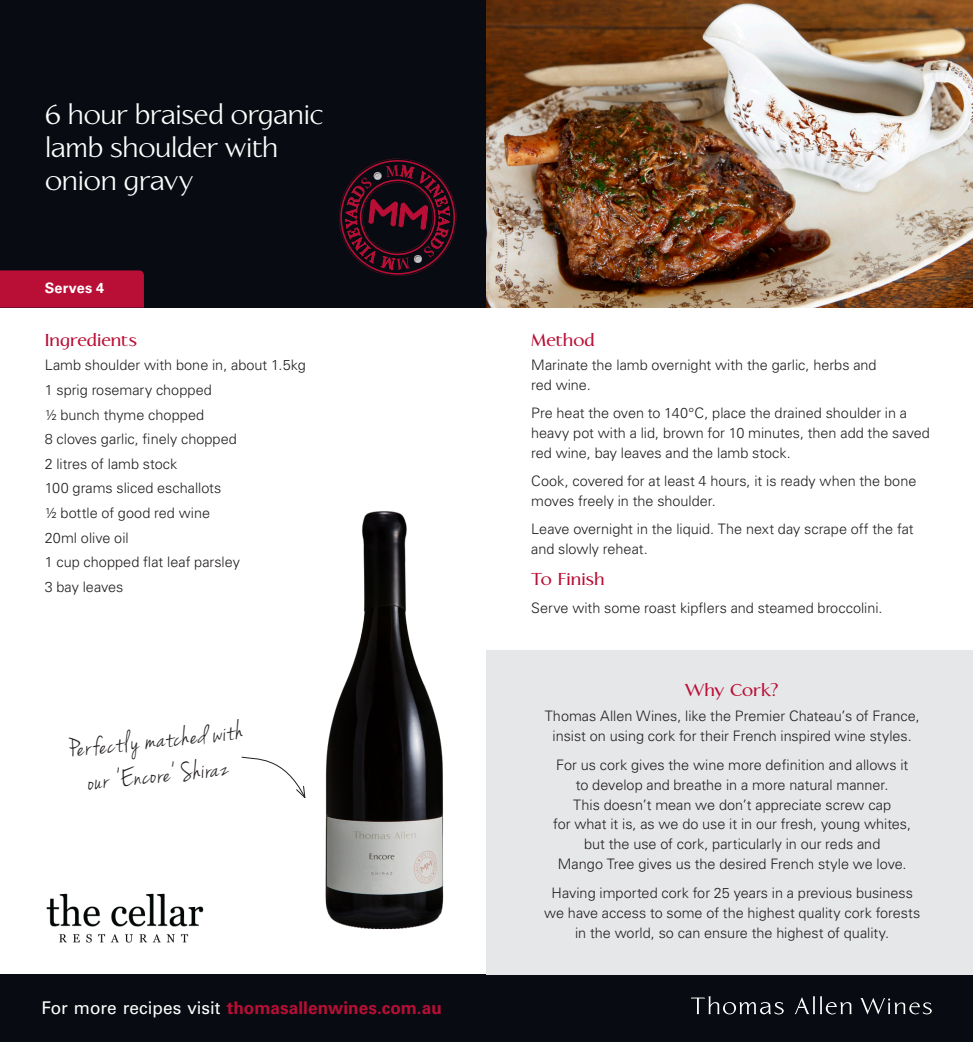
<style>
.page{position:relative;width:973px;height:1042px;background:#fff}
.page>*{position:absolute;margin:0;border:0;box-sizing:border-box;transform-origin:0 0}
.Recipe_Heading{font:28px/33.2px "Linotype Aperto";letter-spacing:-.005em;color:#fff}
.Matched{font:italic 27.12px/35px "Jenna Sue";color:#231f20;text-align:center}
.t1{font:700 17.5px "Univers";color:#b90f36}
.Sub_Headings{font:600 17.5px "Linotype Aperto";color:#b90f36}
.Body{font:600 17.5px "Linotype Aperto";color:#b90f36}
.Body-2{font:300 14.35px/19.6px "Univers";color:#231f20}
.Body-3{font:700 14.35px "Univers";letter-spacing:.015em;color:#fff}
.s1{font-weight:400;color:#fff}
</style>
<div class="page">
<div style="left:476px;top:975px;width:496px;height:67px;background:#080c12"></div>
<div style="left:0;top:0;width:486px;height:308px;background:#080c12"></div>
<div style="left:0;top:270px;width:144px;height:38px;background:#b90f36"></div>
<div style="left:0;top:975px;width:486px;height:67px;background:#080c12"></div>
<svg style="left:860px;top:998px;width:71px;height:16px"></svg>
<svg style="left:691px;top:996px;width:92px;height:18px"></svg>
<svg style="left:794px;top:996px;width:57px;height:18px"></svg>
<div style="left:486px;top:650px;width:486px;height:324px;background:#e6e7e9"></div>
<img style="left:486px;top:0;width:486px;height:308px">
<img style="left:325px;top:511px;width:119px;height:419px">
<svg style="left:241px;top:756px;width:65px;height:42px"></svg>
<img style="left:46px;top:893px;width:158px;height:50px">
<svg style="left:339px;top:158px;width:118px;height:118px"></svg>
<p class="Recipe_Heading" style="left:45px;top:98px;width:280px">6 hour braised organic lamb shoulder with onion gravy</p>
<p class="Body-3" style="left:45px;top:280px;width:61px">Serves 4</p>
<p class="Sub_Headings" style="left:45px;top:329px;width:94px">Ingredients</p>
<p class="Body-2" style="left:45px;top:355px;width:262px">Lamb shoulder with bone in, about 1.5kg</p>
<p class="Body-2" style="left:45px;top:380px;width:169px">1 sprig rosemary chopped</p>
<p class="Body-2" style="left:45px;top:405px;width:161px">½ bunch thyme chopped</p>
<p class="Body-2" style="left:45px;top:429px;width:194px">8 cloves garlic, finely chopped</p>
<p class="Body-2" style="left:45px;top:454px;width:134px">2 litres of lamb stock</p>
<p class="Body-2" style="left:45px;top:478px;width:178px">100 grams sliced eschallots</p>
<p class="Body-2" style="left:45px;top:503px;width:167px">½ bottle of good red wine</p>
<p class="Body-2" style="left:45px;top:528px;width:85px">20ml olive oil</p>
<p class="Body-2" style="left:45px;top:552px;width:197px">1 cup chopped flat leaf parsley</p>
<p class="Body-2" style="left:45px;top:577px;width:80px">3 bay leaves</p>
<p class="Matched" style="left:65px;top:733px;width:178px;rotate:-6deg">Perfectly matched with our ‘Encore’ Shiraz</p>
<p class="t1" style="left:41px;top:997px;width:402px"><span class="s1">For more recipes visit</span> thomasallenwines.com.au</p>
<p class="Sub_Headings" style="left:531px;top:329px;width:65px">Method</p>
<p class="Body-2" style="left:531px;top:355px;width:347px">Marinate the lamb overnight with the garlic, herbs and red wine.</p>
<p class="Body-2" style="left:531px;top:403px;width:400px">Pre heat the oven to 140°C, place the drained shoulder in a heavy pot with a lid, brown for 10 minutes, then add the saved red wine, bay leaves and the lamb stock.</p>
<p class="Body-2" style="left:531px;top:471px;width:386px">Cook, covered for at least 4 hours, it is ready when the bone moves freely in the shoulder.</p>
<p class="Body-2" style="left:531px;top:519px;width:384px">Leave overnight in the liquid. The next day scrape off the fat and slowly reheat.</p>
<p class="Body" style="left:531px;top:569px;width:75px">To Finish</p>
<p class="Body-2" style="left:531px;top:598px;width:353px">Serve with some roast kipflers and steamed broccolini.</p>
<p class="Sub_Headings" style="left:685px;top:680px;width:96px">Why Cork?</p>
<p class="Body-2" style="left:544px;top:706px;width:376px;text-align:center">Thomas Allen Wines, like the Premier Chateau’s of France, insist on using cork for their French inspired wine styles.</p>
<p class="Body-2" style="left:553px;top:755px;width:359px;text-align:center">For us cork gives the wine more definition and allows it to develop and breathe in a more natural manner.<br>This doesn’t mean we don’t appreciate screw cap<br>for what it is, as we do use it in our fresh, young whites, but the use of cork, particularly in our reds and<br>Mango Tree gives us the desired French style we love.</p>
<p class="Body-2" style="left:544px;top:883px;width:377px;text-align:center">Having imported cork for 25 years in a previous business we have access to some of the highest quality cork forests in the world, so can ensure the highest of quality.</p>
</div>
